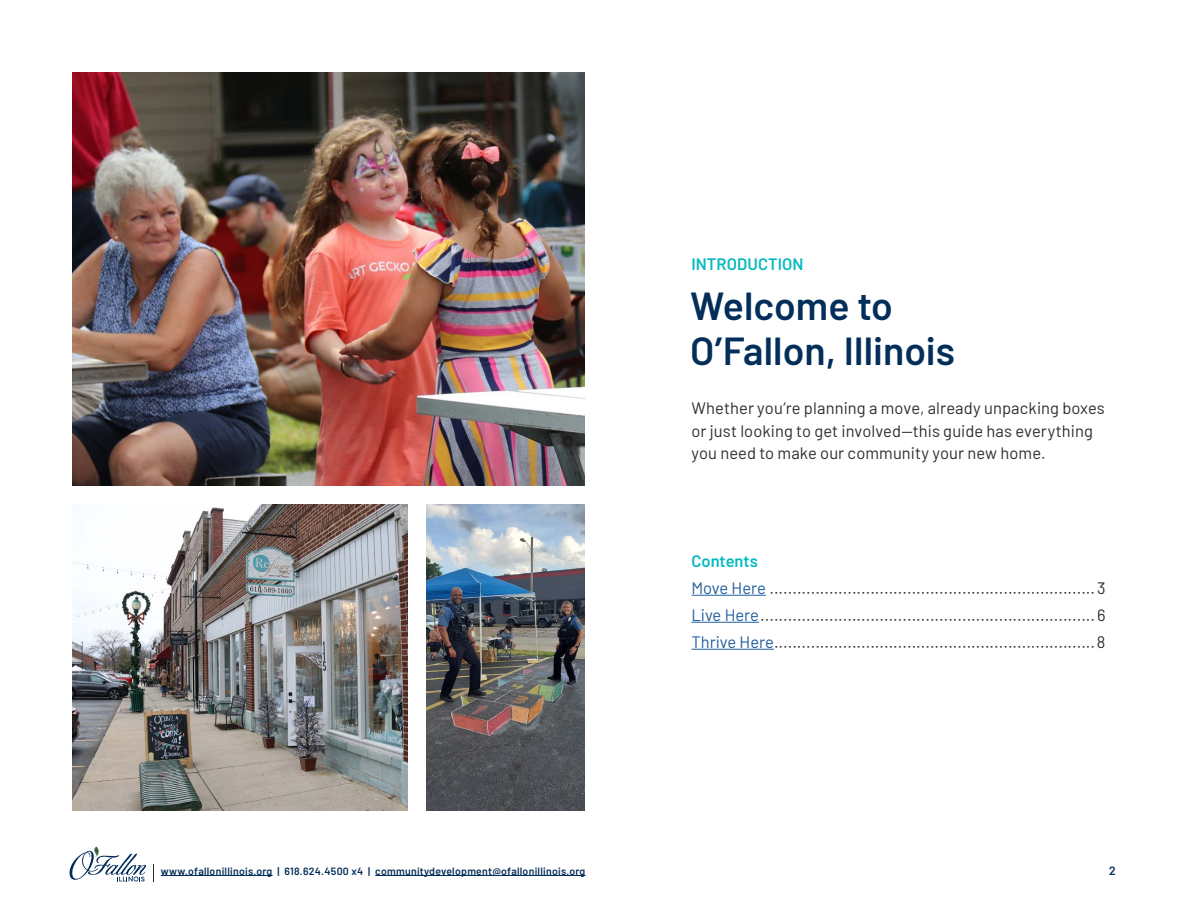
<style>
.page{position:relative;width:1188px;height:918px;background:#fff}
.page>*{position:absolute;margin:0;border:0;box-sizing:border-box;transform-origin:0 0}
.t1{font:600 39.15px/45px "Barlow";color:#032e59}
.t2{font:16.5px/27px "Barlow";letter-spacing:.005em;color:#2e2e2e}
.t3{font:600 16.5px "Barlow";letter-spacing:.005em;color:#05babf}
.t4{font:600 12px "Barlow";color:#032e59}
.t5{font:600 10.5px "Barlow";letter-spacing:.025em;color:#032e59}
.s1{font-weight:600;color:#05babf}
.s2{color:#215e9e}
</style>
<div class="page">
<svg style="left:69px;top:846px;width:77px;height:36px"></svg>
<svg style="left:153px;top:864px;width:1px;height:18px"></svg>
<hr style="left:161px;top:875px;width:112px;height:1px;background:#032e59">
<hr style="left:375px;top:875px;width:210px;height:1px;background:#032e59">
<img style="left:72px;top:72px;width:513px;height:413px">
<img style="left:72px;top:504px;width:336px;height:306px">
<img style="left:426px;top:504px;width:159px;height:306px">
<hr style="left:692px;top:595px;width:74px;height:1px;background:#215e9e">
<hr style="left:692px;top:622px;width:67px;height:1px;background:#215e9e">
<hr style="left:692px;top:649px;width:82px;height:1px;background:#215e9e">
<p class="t3" style="left:692px;top:252px;width:114px">INTRODUCTION</p>
<h1 class="t1" style="left:690px;top:280px;width:267px">Welcome to<br>O’Fallon, Illinois</h1>
<p class="t2" style="left:692px;top:396px;width:415px;line-height:22.5px">Whether you’re planning a move, already unpacking boxes or just looking to get involved—this guide has everything you need to make our community your new home.</p>
<p class="t2" style="left:692px;top:546px;width:416px"><span class="s1">Contents<br></span><span class="s2">Move Here</span> .......................................................................3<br><span class="s2">Live Here</span>.........................................................................6<br><span class="s2">Thrive Here</span>......................................................................8</p>
<p class="t5" style="left:161px;top:863px;width:426px">www.ofallonillinois.org | 618.624.4500 x4 | communitydevelopment@ofallonillinois.org</p>
<p class="t4" style="left:1109px;top:862px;width:8px">2</p>
</div>
